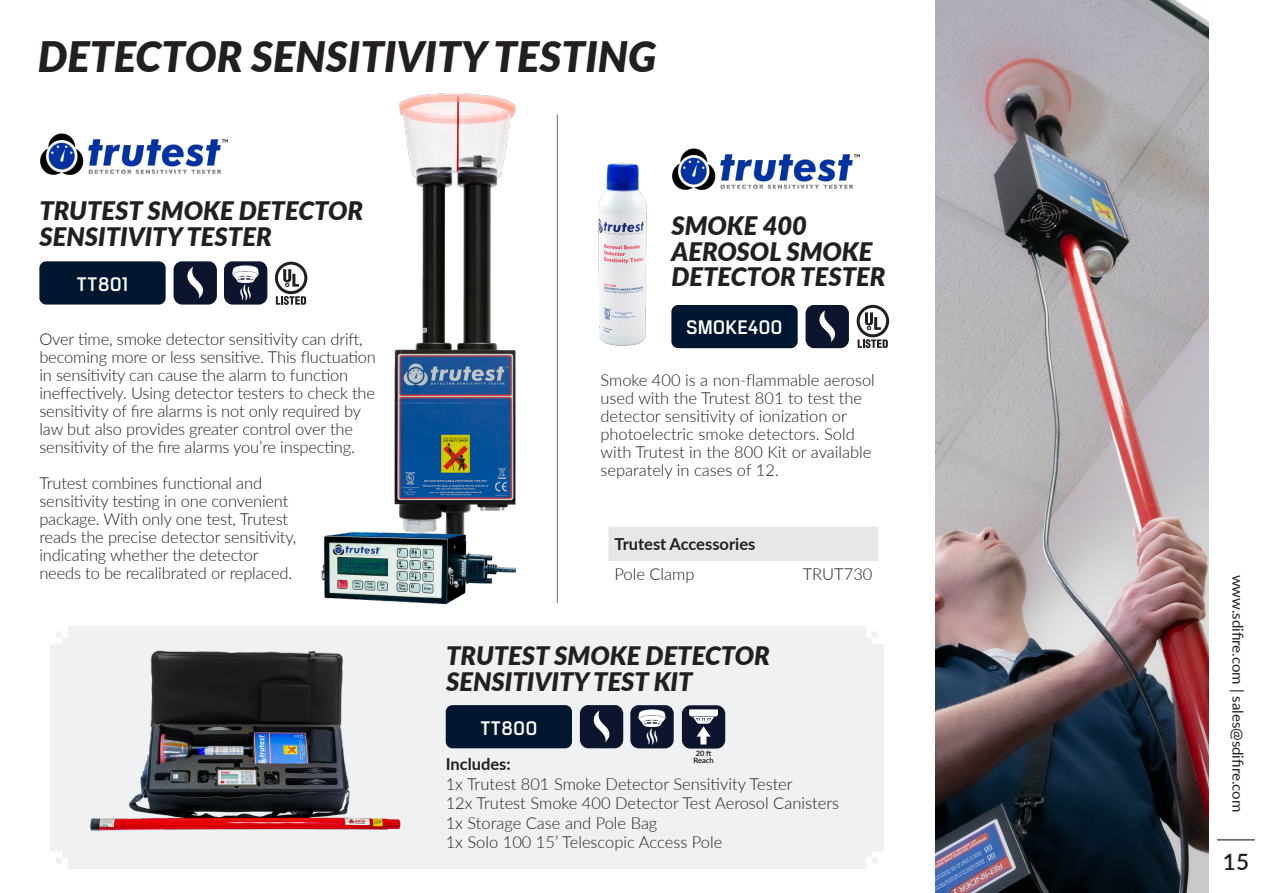
<style>
.page{position:relative;width:1263px;height:893px;background:#fff}
.page>*{position:absolute;margin:0;border:0;box-sizing:border-box;transform-origin:0 0}
.t1{font:italic 900 42px "Lato";color:#231f20}
.t2{font:italic 900 25.5px "Lato";color:#231f20}
.t3{font:600 22.5px "Lato";color:#231f20}
.t4{font:700 19.5px "Manifold CF";color:#fff}
.t5{font:300 16.5px/18px "Lato";letter-spacing:-.01em;color:#231f20}
.t6{font:700 16.5px "Lato";color:#231f20}
.t7{font:15px "Lato";color:#231f20}
.t8{font:700 7.5px/7.5px "Lato";color:#231f20}
</style>
<div class="page">
<img style="left:935px;top:0;width:274px;height:893px">
<div style="left:50px;top:626px;width:834px;height:243px;background:#f0f1f2"></div>
<img style="left:86px;top:642px;width:320px;height:199px">
<hr style="left:1217px;top:839px;width:38px;height:1px;background:#231f20">
<img style="left:394px;top:93px;width:122px;height:480px">
<img style="left:321px;top:525px;width:194px;height:80px">
<img style="left:598px;top:163px;width:92px;height:184px">
<div style="left:608px;top:526px;width:270px;height:35px;background:#e9e6e8"></div>
<img style="left:673px;top:149px;width:186px;height:40px">
<div style="left:671px;top:305px;width:127px;height:43px;background:#00172f;border-radius:7px"></div>
<svg style="left:805px;top:305px;width:44px;height:43px"></svg>
<img style="left:41px;top:134px;width:186px;height:40px">
<div style="left:39px;top:261px;width:127px;height:44px;background:#00172f;border-radius:7px"></div>
<svg style="left:174px;top:261px;width:43px;height:44px"></svg>
<hr style="left:557px;top:114px;width:1px;height:489px;background:#7c7e81">
<svg style="left:224px;top:261px;width:43px;height:44px"></svg>
<img style="left:227px;top:263px;width:37px;height:40px">
<div style="left:446px;top:705px;width:126px;height:43px;background:#00172f;border-radius:7px"></div>
<svg style="left:580px;top:705px;width:43px;height:43px"></svg>
<svg style="left:630px;top:705px;width:44px;height:43px"></svg>
<img style="left:634px;top:707px;width:36px;height:39px">
<svg style="left:682px;top:705px;width:43px;height:43px"></svg>
<svg style="left:857px;top:305px;width:32px;height:43px"></svg>
<svg style="left:275px;top:262px;width:32px;height:43px"></svg>
<p class="t1" style="left:38px;top:25px;width:620px">DETECTOR SENSITIVITY TESTING</p>
<p class="t2" style="left:39px;top:192px;width:325px">TRUTEST SMOKE DETECTOR</p>
<p class="t2" style="left:39px;top:217px;width:234px">SENSITIVITY TESTER</p>
<p class="t4" style="left:77px;top:269px;width:53px">TT801</p>
<p class="t5" style="left:39px;top:329px;width:338px">Over time, smoke detector sensitivity can drift, becoming more or less sensitive. This fluctuation in sensitivity can cause the alarm to function ineffectively. Using detector testers to check the sensitivity of fire alarms is not only required by law but also provides greater control over the sensitivity of the fire alarms you’re inspecting.</p>
<p class="t5" style="left:39px;top:473px;width:224px">Trutest combines functional and</p>
<p class="t5" style="left:39px;top:491px;width:250px">sensitivity testing in one convenient</p>
<p class="t5" style="left:39px;top:509px;width:250px">package. With only one test, Trutest</p>
<p class="t5" style="left:39px;top:527px;width:259px">reads the precise detector sensitivity,</p>
<p class="t5" style="left:39px;top:545px;width:221px">indicating whether the detector</p>
<p class="t5" style="left:39px;top:563px;width:254px">needs to be recalibrated or replaced.</p>
<p class="t2" style="left:671px;top:207px;width:137px">SMOKE 400</p>
<p class="t2" style="left:671px;top:232px;width:203px">AEROSOL SMOKE</p>
<p class="t2" style="left:671px;top:258px;width:216px">DETECTOR TESTER</p>
<p class="t4" style="left:686px;top:313px;width:98px">SMOKE400</p>
<p class="t5" style="left:600px;top:371px;width:276px">Smoke 400 is a non-flammable aerosol used with the Trutest 801 to test the detector sensitivity of ionization or photoelectric smoke detectors. Sold with Trutest in the 800 Kit or available separately in cases of 12.</p>
<p class="t6" style="left:614px;top:532px;width:143px">Trutest Accessories</p>
<p class="t5" style="left:614px;top:565px;width:82px">Pole Clamp</p>
<p class="t5" style="left:803px;top:565px;width:71px">TRUT730</p>
<p class="t2" style="left:446px;top:637px;width:325px">TRUTEST SMOKE DETECTOR</p>
<p class="t2" style="left:446px;top:662px;width:248px">SENSITIVITY TEST KIT</p>
<p class="t4" style="left:480px;top:713px;width:59px">TT800</p>
<p class="t8" style="left:693px;top:749px;width:22px">20 ft<br>Reach</p>
<p class="t6" style="left:446px;top:752px;width:67px">Includes:</p>
<p class="t5" style="left:446px;top:774px;width:348px">1x Trutest 801 Smoke Detector Sensitivity Tester</p>
<p class="t5" style="left:446px;top:793px;width:395px">12x Trutest Smoke 400 Detector Test Aerosol Canisters</p>
<p class="t5" style="left:446px;top:813px;width:213px">1x Storage Case and Pole Bag</p>
<p class="t5" style="left:446px;top:832px;width:278px">1x Solo 100 15’ Telescopic Access Pole</p>
<p class="t7" style="left:1248px;top:575px;width:239px;rotate:90deg">www.sdifire.com | sales@sdifire.com</p>
<p class="t3" style="left:1223px;top:846px;width:28px">15</p>
</div>
